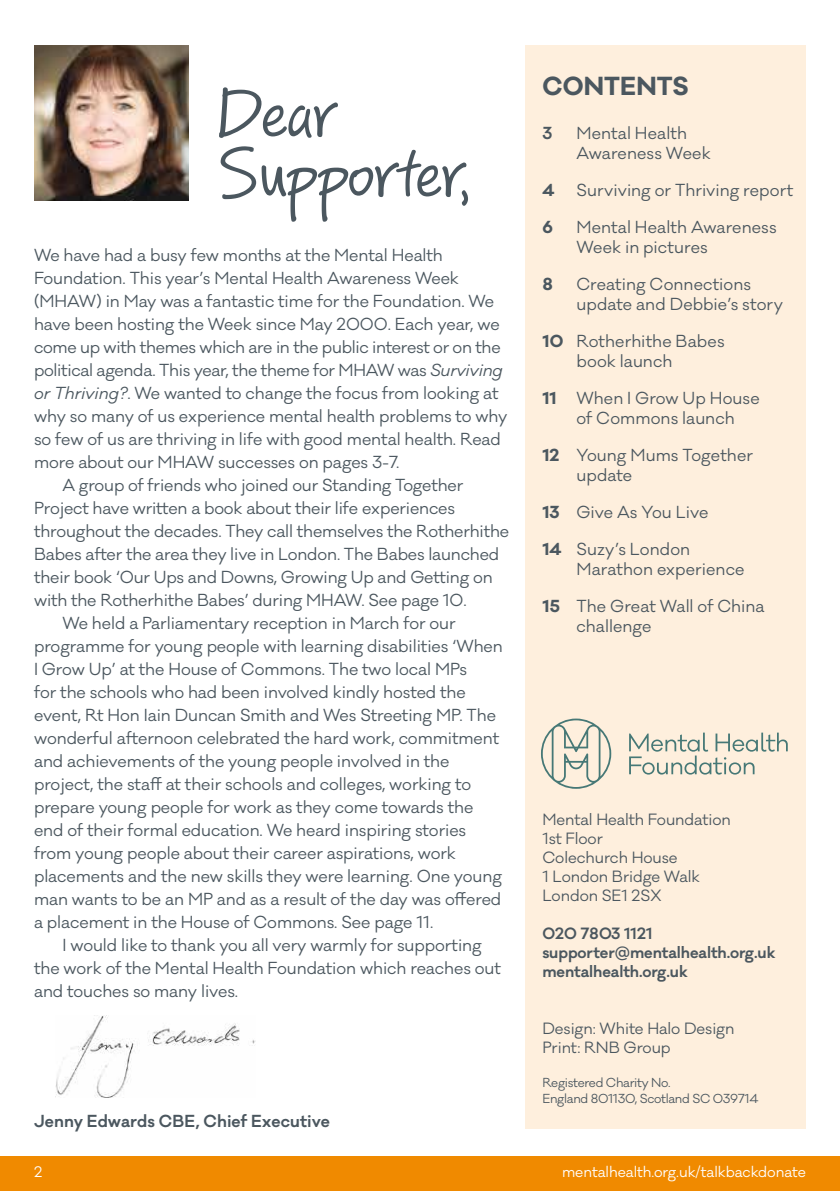
<style>
.page{position:relative;width:840px;height:1191px;background:#fff}
.page>*{position:absolute;margin:0;border:0;box-sizing:border-box;transform-origin:0 0}
.t1{font:70px/60px "PF Reminder Pro";letter-spacing:-.02em;color:#4b575f}
.t2{font:700 24px "Galano Classic";color:#4b575f}
.t3{font:16px/20px "Galano Classic";letter-spacing:-.005em;color:#4b575f}
.t4{font:600 16px "Galano Classic";letter-spacing:.005em;color:#4b575f}
.t5{font:700 16px "Galano Classic";color:#4b575f}
.t6{font:15px/19px "Galano Classic";letter-spacing:-.005em;color:#4b575f}
.t7{font:600 15px/19px "Galano Classic";letter-spacing:-.005em;color:#4b575f}
.t8{font:14px "Galano Classic";letter-spacing:-.005em;color:#fff}
.t9{font:12px/16px "Galano Classic";letter-spacing:-.025em;color:#4b575f}
.s1{font-style:italic}
.s2{font-weight:700}
</style>
<div class="page">
<div style="left:525px;top:45px;width:280px;height:1083px;background:#feefdd"></div>
<svg style="left:629px;top:732px;width:158px;height:42px"></svg>
<svg style="left:541px;top:718px;width:70px;height:71px"></svg>
<div style="left:0;top:1157px;width:839px;height:34px;background:#f08a00"></div>
<img style="left:55px;top:1015px;width:201px;height:83px">
<img style="left:34px;top:45px;width:155px;height:155px">
<h1 class="t1" style="left:217px;top:88px;width:253px">Dear<br>Supporter,</h1>
<p class="t3" style="left:34px;top:245px;width:410px">We have had a busy few months at the Mental Health</p>
<p class="t3" style="left:34px;top:268px;width:426px">Foundation. This year’s Mental Health Awareness Week</p>
<p class="t3" style="left:34px;top:291px;width:461px">(MHAW) in May was a fantastic time for the Foundation. We</p>
<p class="t3" style="left:34px;top:314px;width:467px">have been hosting the Week since May 2000. Each year, we</p>
<p class="t3" style="left:34px;top:337px;width:468px">come up with themes which are in the public interest or on the</p>
<p class="t3" style="left:34px;top:360px;width:470px">political agenda. This year, the theme for MHAW was <span class="s1">Surviving</span></p>
<p class="t3" style="left:34px;top:383px;width:466px"><span class="s1">or Thriving?</span>. We wanted to change the focus from looking at</p>
<p class="t3" style="left:34px;top:406px;width:474px">why so many of us experience mental health problems to why</p>
<p class="t3" style="left:34px;top:429px;width:468px">so few of us are thriving in life with good mental health. Read</p>
<p class="t3" style="left:34px;top:452px;width:366px">more about our MHAW successes on pages 3-7.</p>
<p class="t3" style="left:62px;top:475px;width:402px">A group of friends who joined our Standing Together</p>
<p class="t3" style="left:34px;top:498px;width:422px">Project have written a book about their life experiences</p>
<p class="t3" style="left:34px;top:521px;width:476px">throughout the decades. They call themselves the Rotherhithe</p>
<p class="t3" style="left:34px;top:544px;width:466px">Babes after the area they live in London. The Babes launched</p>
<p class="t3" style="left:34px;top:567px;width:460px">their book ‘Our Ups and Downs, Growing Up and Getting on</p>
<p class="t3" style="left:34px;top:590px;width:434px">with the Rotherhithe Babes’ during MHAW. See page 10.</p>
<p class="t3" style="left:62px;top:613px;width:394px">We held a Parliamentary reception in March for our</p>
<p class="t3" style="left:34px;top:636px;width:470px">programme for young people with learning disabilities ‘When</p>
<p class="t3" style="left:34px;top:659px;width:434px">I Grow Up’ at the House of Commons. The two local MPs</p>
<p class="t3" style="left:34px;top:682px;width:433px">for the schools who had been involved kindly hosted the</p>
<p class="t3" style="left:34px;top:705px;width:463px">event, Rt Hon Iain Duncan Smith and Wes Streeting MP. The</p>
<p class="t3" style="left:34px;top:728px;width:466px">wonderful afternoon celebrated the hard work, commitment</p>
<p class="t3" style="left:34px;top:751px;width:417px">and achievements of the young people involved in the</p>
<p class="t3" style="left:34px;top:774px;width:438px">project, the staff at their schools and colleges, working to</p>
<p class="t3" style="left:34px;top:797px;width:440px">prepare young people for work as they come towards the</p>
<p class="t3" style="left:34px;top:820px;width:433px">end of their formal education. We heard inspiring stories</p>
<p class="t3" style="left:34px;top:843px;width:423px">from young people about their career aspirations, work</p>
<p class="t3" style="left:34px;top:866px;width:469px">placements and the new skills they were learning. One young</p>
<p class="t3" style="left:34px;top:889px;width:468px">man wants to be an MP and as a result of the day was offered</p>
<p class="t3" style="left:34px;top:912px;width:400px">a placement in the House of Commons. See page 11.</p>
<p class="t3" style="left:62px;top:935px;width:420px">I would like to thank you all very warmly for supporting</p>
<p class="t3" style="left:34px;top:958px;width:468px">the work of the Mental Health Foundation which reaches out</p>
<p class="t3" style="left:34px;top:981px;width:205px">and touches so many lives.</p>
<p class="t4" style="left:34px;top:1110px;width:297px">Jenny Edwards CBE, Chief Executive</p>
<p class="t8" style="left:34px;top:1162px;width:10px">2</p>
<h2 class="t2" style="left:542px;top:70px;width:148px">CONTENTS</h2>
<p class="t4" style="left:542px;top:122px;width:11px">3</p>
<p class="t3" style="left:576px;top:123px;width:136px">Mental Health<br>Awareness Week</p>
<p class="t5" style="left:542px;top:179px;width:13px">4</p>
<p class="t3" style="left:576px;top:180px;width:218px">Surviving or Thriving report</p>
<p class="t5" style="left:542px;top:216px;width:12px">6</p>
<p class="t3" style="left:576px;top:217px;width:202px">Mental Health Awareness<br>Week in pictures</p>
<p class="t5" style="left:542px;top:273px;width:12px">8</p>
<p class="t3" style="left:576px;top:274px;width:208px">Creating Connections update and Debbie’s story</p>
<p class="t3" style="left:576px;top:331px;width:150px;text-indent:-34px"><span class="s2">10</span> Rotherhithe Babes book launch</p>
<p class="t3" style="left:542px;top:388px;width:219px;text-align:center"><span class="s2">11</span> When I Grow Up House of Commons launch</p>
<p class="t3" style="left:576px;top:445px;width:178px;text-indent:-34px"><span class="s2">12</span> Young Mums Together update</p>
<p class="t3" style="left:542px;top:502px;width:167px"><span class="s2">13</span> Give As You Live</p>
<p class="t3" style="left:576px;top:539px;width:169px;text-indent:-34px"><span class="s2">14</span> Suzy’s London<br>Marathon experience</p>
<p class="t3" style="left:576px;top:596px;width:189px;text-indent:-34px"><span class="s2">15</span> The Great Wall of China challenge</p>
<p class="t6" style="left:542px;top:810px;width:190px">Mental Health Foundation<br>1st Floor<br>Colechurch House<br>1 London Bridge Walk<br>London SE1 2SX</p>
<p class="t7" style="left:542px;top:924px;width:234px">020 7803 1121 supporter@mentalhealth.org.uk mentalhealth.org.uk</p>
<p class="t6" style="left:542px;top:1019px;width:194px">Design: White Halo Design<br>Print: RNB Group</p>
<p class="t9" style="left:542px;top:1074px;width:217px">Registered Charity No.<br>England 801130, Scotland SC 039714</p>
<p class="t8" style="left:561px;top:1162px;width:245px">mentalhealth.org.uk/talkbackdonate</p>
</div>
